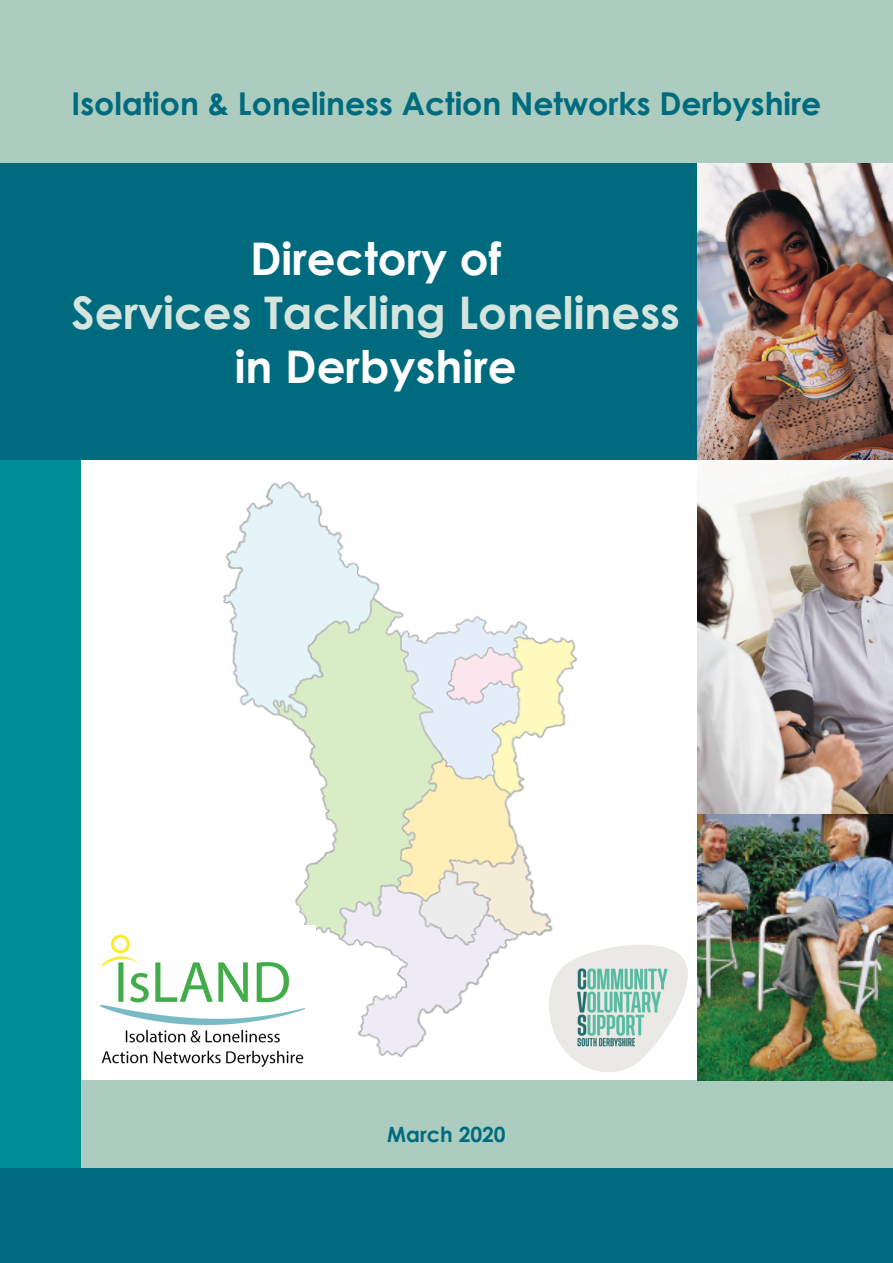
<style>
.page{position:relative;width:893px;height:1263px;background:#fff}
.page>*{position:absolute;margin:0;border:0;box-sizing:border-box;transform-origin:0 0}
.t1{font:700 45px "Century Gothic";color:#d5e5de}
.t2{font:700 45px "Century Gothic";color:#fff}
.t3{font:700 31.5px "Century Gothic";color:#006b7e}
.t4{font:700 21px "Century Gothic";color:#006b7e}
</style>
<div class="page">
<div style="left:0;top:0;width:893px;height:165px;background:#abccbe"></div>
<div style="left:0;top:164px;width:893px;height:296px;background:#006b7e"></div>
<img style="left:223px;top:481px;width:354px;height:576px">
<img style="left:697px;top:164px;width:196px;height:916px">
<div style="left:81px;top:1080px;width:812px;height:88px;background:#abccbe"></div>
<div style="left:0;top:460px;width:81px;height:708px;background:#008e96"></div>
<div style="left:0;top:1168px;width:893px;height:95px;background:#006b7e"></div>
<img style="left:100px;top:926px;width:215px;height:141px">
<img style="left:549px;top:945px;width:139px;height:127px">
<p class="t3" style="left:72px;top:80px;width:751px">Isolation &amp; Loneliness Action Networks Derbyshire</p>
<p class="t2" style="left:250px;top:224px;width:253px">Directory of</p>
<p class="t1" style="left:71px;top:278px;width:610px">Services Tackling Loneliness</p>
<p class="t2" style="left:235px;top:332px;width:283px">in Derbyshire</p>
<p class="t4" style="left:387px;top:1118px;width:120px">March 2020</p>
</div>
